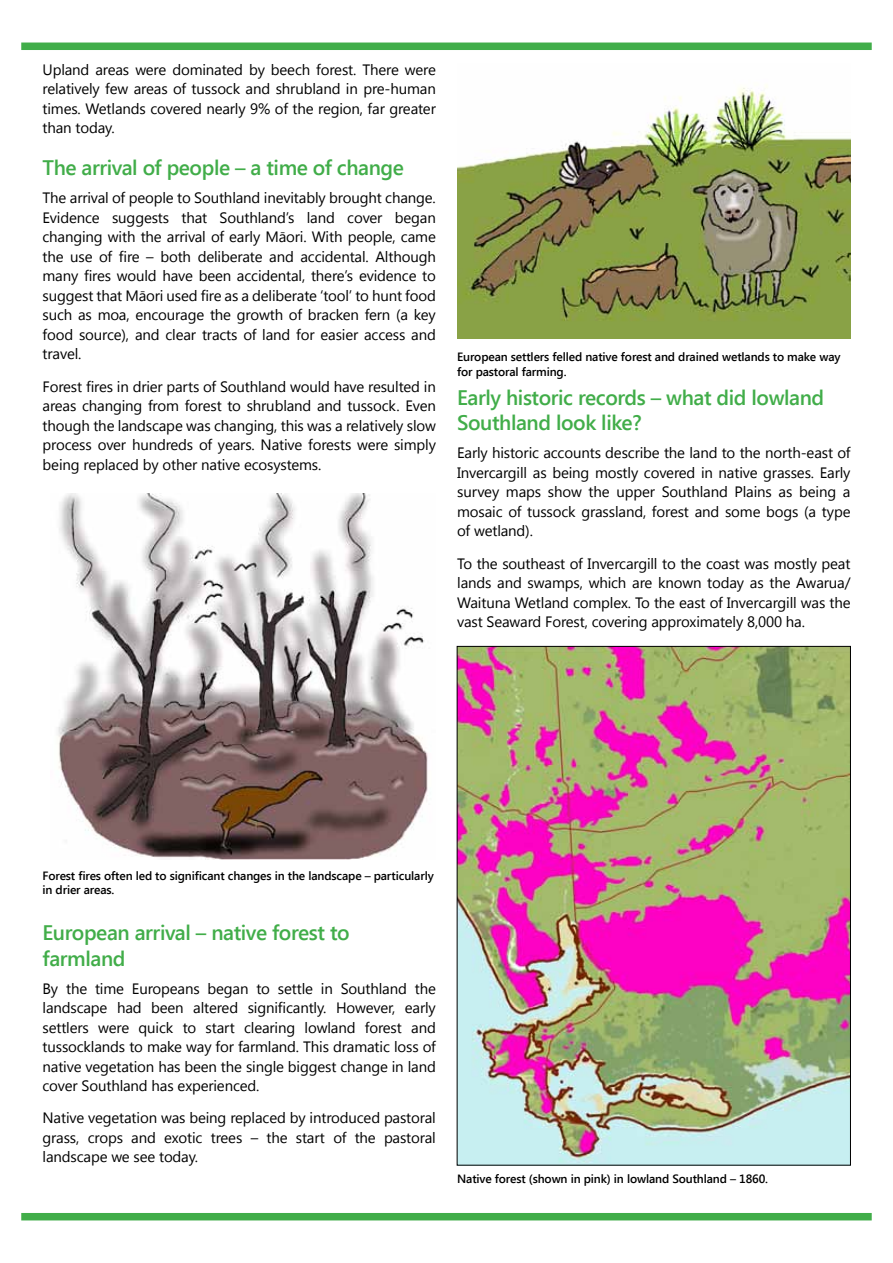
<style>
.page{position:relative;width:893px;height:1263px;background:#fff}
.page>*{position:absolute;margin:0;border:0;box-sizing:border-box;transform-origin:0 0}
.t1{font:600 21px/25.2px "Segoe UI";letter-spacing:-.02em;color:#41ad49}
.t2{font:15px/19.5px "Segoe UI";letter-spacing:-.01em;color:#000;text-align:justify}
.t3{font:600 12px/14.4px "Segoe UI";letter-spacing:-.01em;color:#000}
</style>
<div class="page">
<div style="left:21px;top:43px;width:851px;height:7px;background:#41ad49"></div>
<div style="left:21px;top:1213px;width:851px;height:7px;background:#41ad49"></div>
<img style="left:58px;top:493px;width:370px;height:366px">
<img style="left:459px;top:648px;width:390px;height:515px">
<img style="left:457px;top:85px;width:393px;height:254px">
<p class="t2" style="left:43px;top:59px;width:395px">Upland areas were dominated by beech forest. There were relatively few areas of tussock and shrubland in pre-human times. Wetlands covered nearly 9% of the region, far greater than today.</p>
<h1 class="t1" style="left:43px;top:154px;width:363px">The arrival of people – a time of change</h1>
<p class="t2" style="left:42px;top:188px;width:395px">The arrival of people to Southland inevitably brought change.<br>Evidence suggests that Southland’s land cover began changing with the arrival of early Māori. With people, came the use of fire – both deliberate and accidental. Although many fires would have been accidental, there’s evidence to suggest that Māori used fire as a deliberate ‘tool’ to hunt food such as moa, encourage the growth of bracken fern (a key food source), and clear tracts of land for easier access and travel.</p>
<p class="t2" style="left:43px;top:376px;width:395px">Forest fires in drier parts of Southland would have resulted in areas changing from forest to shrubland and tussock. Even though the landscape was changing, this was a relatively slow process over hundreds of years. Native forests were simply being replaced by other native ecosystems.</p>
<p class="t3" style="left:457px;top:349px;width:385px">European settlers felled native forest and drained wetlands to make way for pastoral farming.</p>
<h1 class="t1" style="left:457px;top:384px;width:369px">Early historic records – what did lowland<br>Southland look like?</h1>
<p class="t2" style="left:457px;top:443px;width:395px">Early historic accounts describe the land to the north-east of Invercargill as being mostly covered in native grasses. Early survey maps show the upper Southland Plains as being a mosaic of tussock grassland, forest and some bogs (a type of wetland).</p>
<p class="t2" style="left:457px;top:553px;width:395px">To the southeast of Invercargill to the coast was mostly peat lands and swamps, which are known today as the Awarua/ Waituna Wetland complex. To the east of Invercargill was the vast Seaward Forest, covering approximately 8,000 ha.</p>
<p class="t3" style="left:43px;top:868px;width:393px">Forest fires often led to significant changes in the landscape – particularly in drier areas.</p>
<h1 class="t1" style="left:43px;top:919px;width:309px">European arrival – native forest to farmland</h1>
<p class="t2" style="left:43px;top:978px;width:395px">By the time Europeans began to settle in Southland the landscape had been altered significantly. However, early settlers were quick to start clearing lowland forest and tussocklands to make way for farmland. This dramatic loss of native vegetation has been the single biggest change in land cover Southland has experienced.</p>
<p class="t2" style="left:43px;top:1107px;width:395px">Native vegetation was being replaced by introduced pastoral grass, crops and exotic trees – the start of the pastoral landscape we see today.</p>
<p class="t3" style="left:457px;top:1171px;width:313px">Native forest (shown in pink) in lowland Southland – 1860.</p>
</div>
